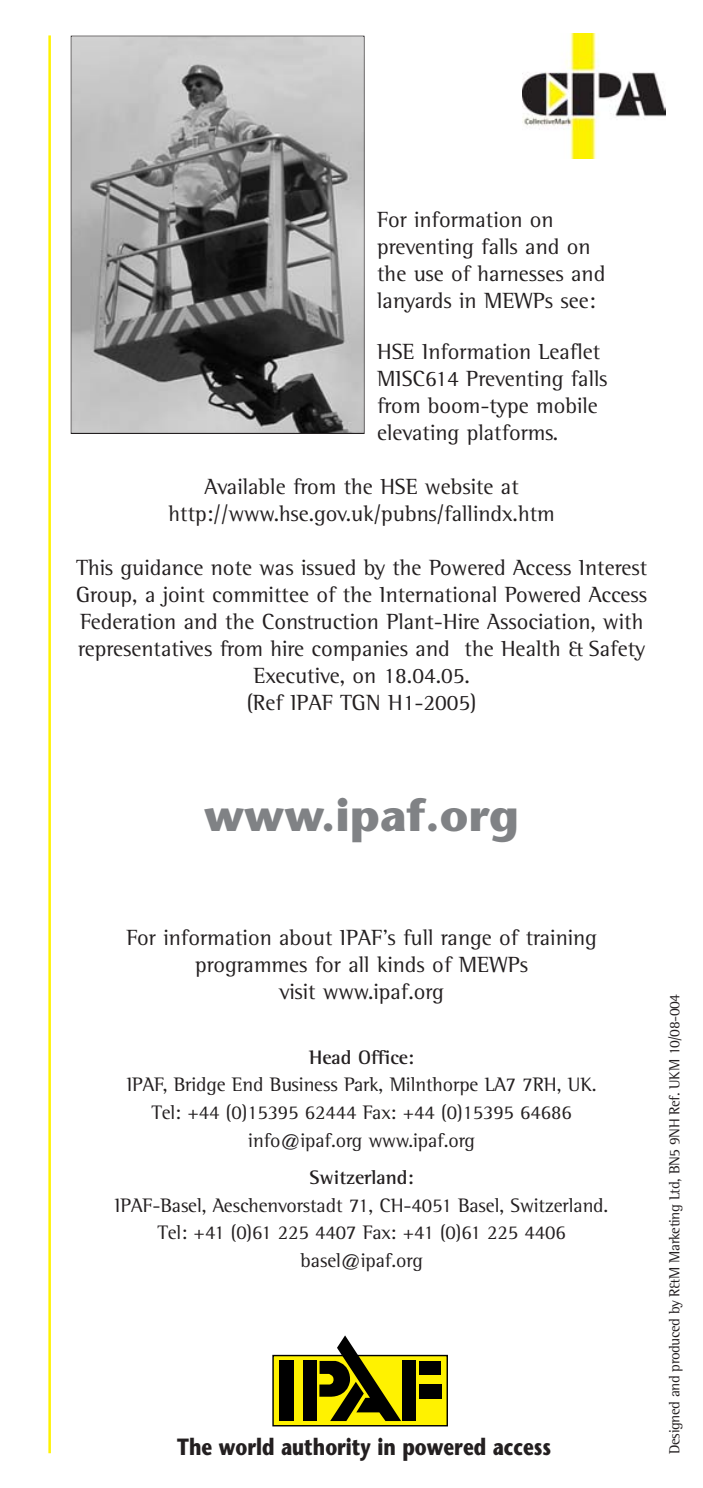
<style>
.page{position:relative;width:703px;height:1488px;background:#fff}
.page>*{position:absolute;margin:0;border:0;box-sizing:border-box;transform-origin:0 0}
.t1{font:700 45px "Stone Sans";color:#808285}
.t2{font:700 23.5px "Stone Sans";color:#231f20;scale:.8 1}
.t3{font:22.5px/27px "Rotis Semi Serif";color:#231f20;text-align:center}
.t4{font:20px/27.5px "Rotis Semi Serif";letter-spacing:-.005em;color:#231f20;text-align:center}
.t5{font:700 20px "Rotis Semi Serif";letter-spacing:-.005em;color:#231f20}
.t6{font:15px "Rotis Semi Serif";letter-spacing:-.03em;color:#231f20}
</style>
<div class="page">
<svg style="left:70px;top:35px;width:294px;height:399px"></svg>
<hr style="left:48px;top:35px;width:3px;height:1418px;background:#fff200">
<div style="left:272px;top:1354px;width:176px;height:72px;background:#fff200;border:1px solid #000"></div>
<div style="left:279px;top:1360px;width:14px;height:61px;background:#000"></div>
<div style="left:302px;top:1360px;width:14px;height:61px;background:#000"></div>
<svg style="left:319px;top:1335px;width:82px;height:86px"></svg>
<div style="left:402px;top:1360px;width:14px;height:61px;background:#000"></div>
<div style="left:419px;top:1360px;width:22px;height:14px;background:#000"></div>
<div style="left:419px;top:1384px;width:22px;height:14px;background:#000"></div>
<img style="left:522px;top:34px;width:143px;height:124px">
<p class="t3" style="left:377px;top:208px;width:230px;text-align:left">For information on preventing falls and on the use of harnesses and lanyards in MEWPs see:</p>
<p class="t3" style="left:377px;top:340px;width:232px;text-align:left">HSE Information Leaflet<br>MISC614 Preventing falls from boom-type mobile elevating platforms.</p>
<p class="t3" style="left:168px;top:475px;width:387px">Available from the HSE website at http://www.hse.gov.uk/pubns/fallindx.htm</p>
<p class="t3" style="left:76px;top:556px;width:572px">This guidance note was issued by the Powered Access Interest Group, a joint committee of the International Powered Access Federation and the Construction Plant-Hire Association, with representatives from hire companies and the Health &amp; Safety Executive, on 18.04.05.<br>(Ref IPAF TGN H1-2005)</p>
<h1 class="t1" style="left:204px;top:798px;width:316px">www.ipaf.org</h1>
<p class="t3" style="left:126px;top:926px;width:472px">For information about IPAF’s full range of training programmes for all kinds of MEWPs<br>visit www.ipaf.org</p>
<p class="t5" style="left:309px;top:1050px;width:106px">Head Office:</p>
<p class="t4" style="left:127px;top:1073px;width:471px">IPAF, Bridge End Business Park, Milnthorpe LA7 7RH, UK.<br>Tel: +44 (0)15395 62444 Fax: +44 (0)15395 64686 info@ipaf.org www.ipaf.org</p>
<p class="t5" style="left:309px;top:1170px;width:106px">Switzerland:</p>
<p class="t4" style="left:115px;top:1193px;width:495px">IPAF-Basel, Aeschenvorstadt 71, CH-4051 Basel, Switzerland.<br>Tel: +41 (0)61 225 4407 Fax: +41 (0)61 225 4406 basel@ipaf.org</p>
<p class="t2" style="left:177px;top:1437px;width:469px">The world authority in powered access</p>
<p class="t6" style="left:669px;top:1453px;width:461px;rotate:-90deg">Designed and produced by R&amp;M Marketing Ltd, BN5 9NH Ref. UKM 10/08-004</p>
</div>
